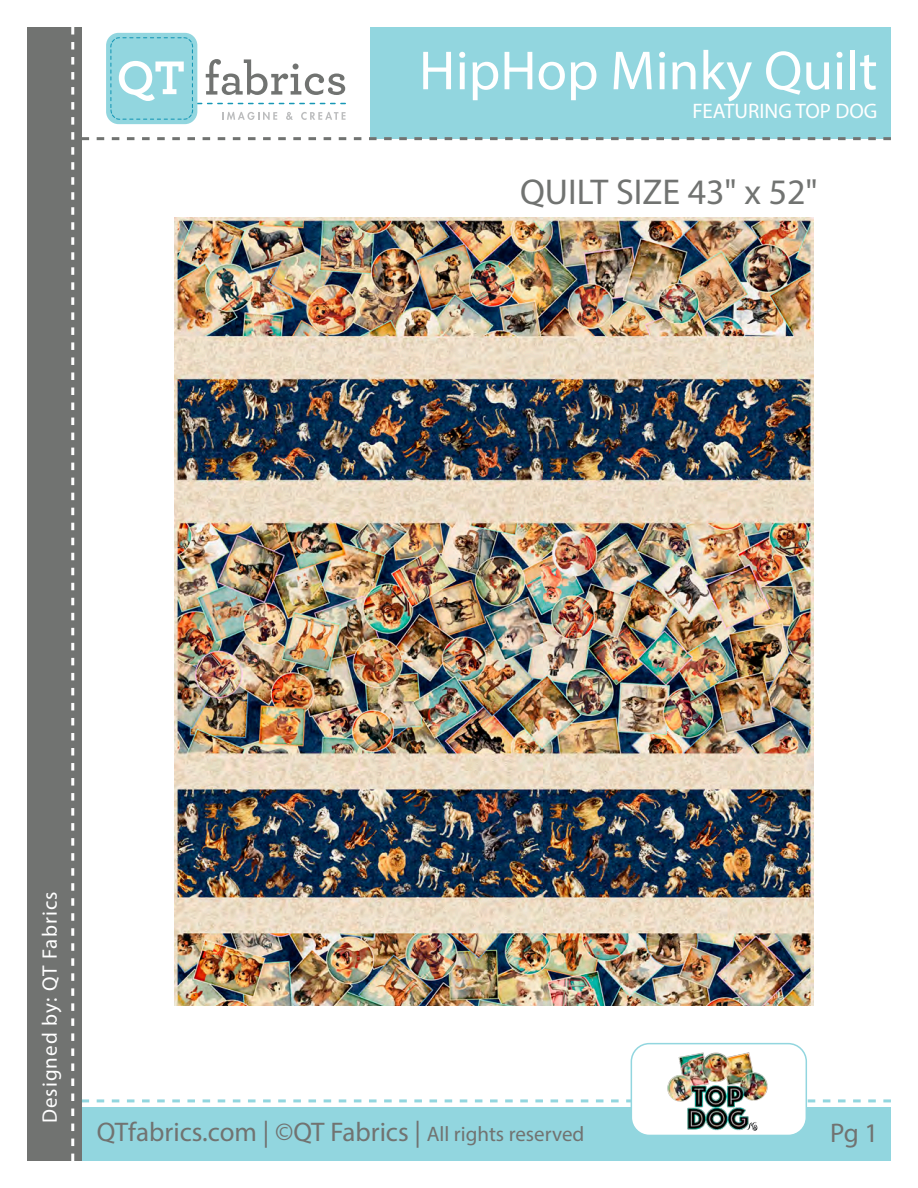
<style>
.page{position:relative;width:918px;height:1188px;background:#fff}
.page>*{position:absolute;margin:0;border:0;box-sizing:border-box;transform-origin:0 0}
.t1{font:55.5px "Myriad Pro";color:#fff}
.t2{font:36px "Myriad Pro";color:#717371}
.t3{font:27px "Myriad Pro";color:#717371}
.t4{font:21px "Myriad Pro";letter-spacing:.05em;color:#fff}
.t5{font:21px "Myriad Pro";color:#fff}
.s1{font-size:21px}
</style>
<div class="page">
<div style="left:71px;top:1107px;width:820px;height:54px;background:#92d6df"></div>
<svg style="left:82px;top:1099px;width:809px;height:3px"></svg>
<div style="left:27px;top:27px;width:55px;height:1134px;background:#717371"></div>
<svg style="left:71px;top:27px;width:3px;height:1134px"></svg>
<div style="left:371px;top:27px;width:520px;height:112px;background:#92d6df"></div>
<svg style="left:82px;top:137px;width:809px;height:3px"></svg>
<div style="left:106px;top:33px;width:91px;height:91px;background:#92d6df;border-radius:13px"></div>
<svg style="left:110px;top:37px;width:236px;height:83px"></svg>
<div style="left:631px;top:1044px;width:175px;height:91px;background:#fff;border-radius:18px"></div>
<div style="left:631px;top:1043px;width:176px;height:93px;border:2px solid #92d6df;border-radius:18px"></div>
<img style="left:664px;top:1052px;width:110px;height:84px">
<img style="left:175px;top:218px;width:639px;height:788px">
<h1 class="t1" style="left:419px;top:36px;width:460px">HipHop Minky Quilt</h1>
<p class="t5" style="left:692px;top:98px;width:187px">FEATURING TOP DOG</p>
<h2 class="t2" style="left:520px;top:169px;width:299px">QUILT SIZE 43" x 52"</h2>
<p class="t4" style="left:37px;top:1123px;width:233px;rotate:-90deg">Designed by: QT Fabrics</p>
<p class="t3" style="left:97px;top:1115px;width:489px">QTfabrics.com | ©QT Fabrics | <span class="s1">All rights reserved</span></p>
<p class="t3" style="left:830px;top:1116px;width:50px">Pg 1</p>
</div>
